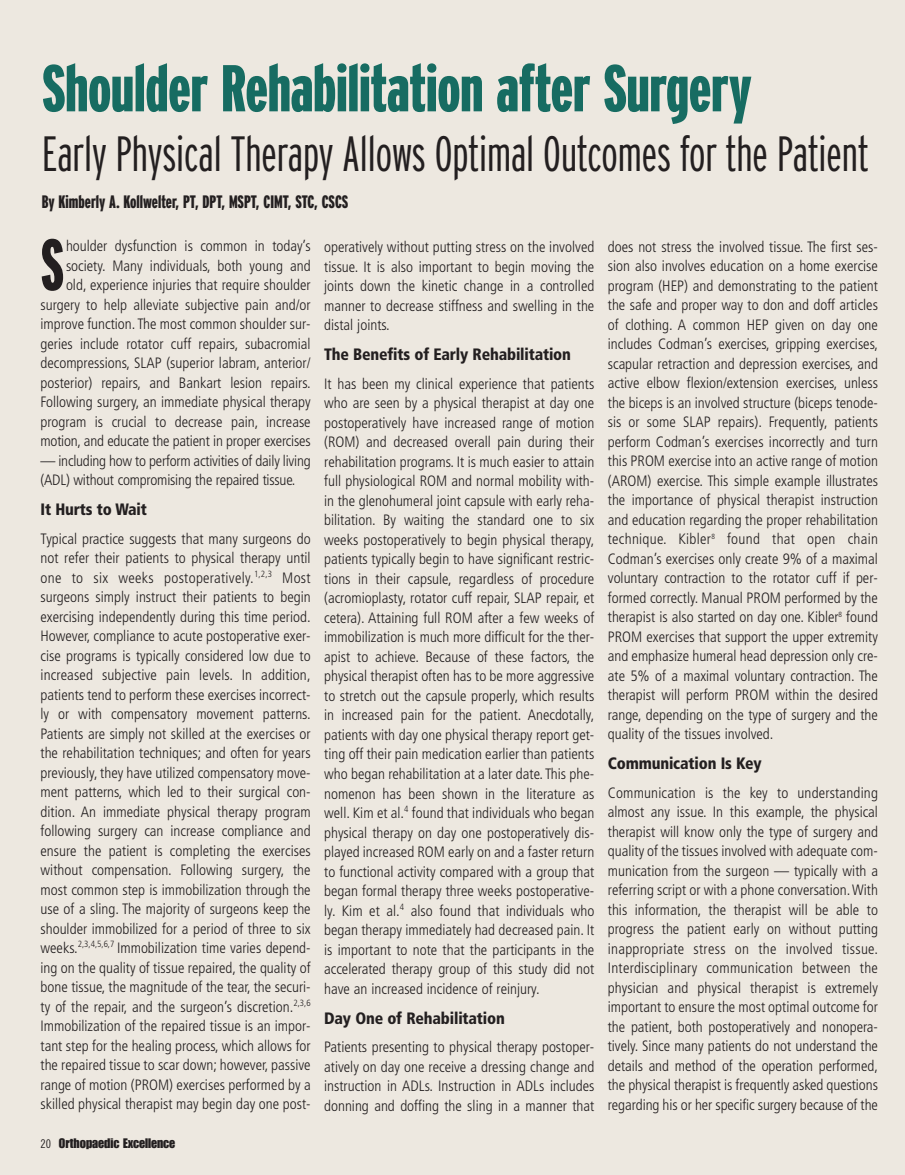
<style>
.page{position:relative;width:905px;height:1175px;background:#fff}
.page>*{position:absolute;margin:0;border:0;box-sizing:border-box;transform-origin:0 0}
.t1{font:900 extra-condensed 72.3px "Interstate";color:#231f20;scale:.9 1}
.t2{font:900 extra-condensed 66px "Interstate";letter-spacing:-.01em;color:#176c62}
.t3{font:300 extra-condensed 49.5px "Interstate";letter-spacing:-.015em;color:#231f20}
.t4{font:900 extra-condensed 18px "Interstate";color:#231f20}
.t5{font:900 condensed 16.5px "Frutiger LT Std";letter-spacing:-.01em;color:#231f20;scale:.96 1}
.t6{font:300 condensed 15px/19.5px "Frutiger LT Std";color:#231f20;text-align:justify}
.t7{font:13.5px "Impact LT Std";color:#231f20}
.s1{font-family:"Trade Gothic Cond Eighteen";font-size:12px}
</style>
<div class="page">
<div style="left:0;top:0;width:904px;height:1174px;background:#ede8e0"></div>
<h2 class="t2" style="left:42px;top:64px;width:711px">Shoulder Rehabilitation after Surgery</h2>
<h3 class="t3" style="left:42px;top:135px;width:828px">Early Physical Therapy Allows Optimal Outcomes for the Patient</h3>
<p class="t4" style="left:42px;top:195px;width:308px">By Kimberly A. Kollwelter, PT, DPT, MSPT, CIMT, STC, CSCS</p>
<h1 class="t1" style="left:41px;top:238px;width:27px">S</h1>
<p class="t6" style="left:40px;top:237px;width:272px;text-align:right">houlder dysfunction is common in today’s society. Many individuals, both young and<br>old, experience injuries that require shoulder surgery to help alleviate subjective pain and/or improve function. The most common shoulder sur&shy;geries include rotator cuff repairs, subacromial decompressions, SLAP (superior labram, anterior/ posterior) repairs, and Bankart lesion repairs.<br>Following surgery, an immediate physical therapy program is crucial to decrease pain, increase motion, and educate the patient in proper exercises</p>
<p class="t6" style="left:40px;top:451px;width:272px">— including how to perform activities of daily living (ADL) without compromising the repaired tissue.</p>
<p class="t5" style="left:40px;top:501px;width:112px">It Hurts to Wait</p>
<p class="t6" style="left:40px;top:529px;width:272px">Typical practice suggests that many surgeons do not refer their patients to physical therapy until one to six weeks postoperatively.<sup>1,2,3</sup> Most surgeons simply instruct their patients to begin exercising independently during this time period.<br>However, compliance to acute postoperative exer&shy;cise programs is typically considered low due to increased subjective pain levels. In addition, patients tend to perform these exercises incorrect&shy;ly or with compensatory movement patterns.<br>Patients are simply not skilled at the exercises or the rehabilitation techniques; and often for years previously, they have utilized compensatory move&shy;ment patterns, which led to their surgical con&shy;dition. An immediate physical therapy program following surgery can increase compliance and ensure the patient is completing the exercises without compensation. Following surgery, the most common step is immobilization through the use of a sling. The majority of surgeons keep the shoulder immobilized for a period of three to six weeks.<sup>2,3,4,5,6,7</sup> Immobilization time varies depend&shy;ing on the quality of tissue repaired, the quality of bone tissue, the magnitude of the tear, the securi&shy;ty of the repair, and the surgeon’s discretion.<sup>2,3,6<br></sup>Immobilization of the repaired tissue is an impor&shy;tant step for the healing process, which allows for the repaired tissue to scar down; however, passive range of motion (PROM) exercises performed by a skilled physical therapist may begin day one post-</p>
<p class="t7" style="left:40px;top:1138px;width:136px"><span class="s1">20</span> Orthopaedic Excellence</p>
<p class="t6" style="left:324px;top:238px;width:272px">operatively without putting stress on the involved tissue. It is also important to begin moving the joints down the kinetic change in a controlled manner to decrease stiffness and swelling in the distal joints.</p>
<p class="t5" style="left:324px;top:346px;width:259px">The Benefits of Early Rehabilitation</p>
<p class="t6" style="left:324px;top:375px;width:272px">It has been my clinical experience that patients who are seen by a physical therapist at day one postoperatively have increased range of motion (ROM) and decreased overall pain during their rehabilitation programs. It is much easier to attain full physiological ROM and normal mobility with&shy;in the glenohumeral joint capsule with early reha&shy;bilitation. By waiting the standard one to six weeks postoperatively to begin physical therapy, patients typically begin to have significant restric&shy;tions in their capsule, regardless of procedure (acromioplasty, rotator cuff repair, SLAP repair, et cetera). Attaining full ROM after a few weeks of immobilization is much more difficult for the ther&shy;apist to achieve. Because of these factors, the physical therapist often has to be more aggressive to stretch out the capsule properly, which results in increased pain for the patient. Anecdotally, patients with day one physical therapy report get&shy;ting off their pain medication earlier than patients who began rehabilitation at a later date. This phe&shy;nomenon has been shown in the literature as well. Kim et al.<sup>4</sup> found that individuals who began physical therapy on day one postoperatively dis&shy;played increased ROM early on and a faster return to functional activity compared with a group that began formal therapy three weeks postoperative&shy;ly. Kim et al.<sup>4</sup> also found that individuals who began therapy immediately had decreased pain. It is important to note that the participants in the accelerated therapy group of this study did not have an increased incidence of reinjury.</p>
<p class="t5" style="left:324px;top:1009px;width:190px">Day One of Rehabilitation</p>
<p class="t6" style="left:324px;top:1038px;width:272px">Patients presenting to physical therapy postoper&shy;atively on day one receive a dressing change and instruction in ADLs. Instruction in ADLs includes donning and doffing the sling in a manner that</p>
<p class="t6" style="left:607px;top:237px;width:272px">does not stress the involved tissue. The first ses&shy;sion also involves education on a home exercise program (HEP) and demonstrating to the patient the safe and proper way to don and doff articles of clothing. A common HEP given on day one includes Codman’s exercises, gripping exercises, scapular retraction and depression exercises, and active elbow flexion/extension exercises, unless the biceps is an involved structure (biceps tenode&shy;sis or some SLAP repairs). Frequently, patients perform Codman’s exercises incorrectly and turn this PROM exercise into an active range of motion (AROM) exercise. This simple example illustrates the importance of physical therapist instruction and education regarding the proper rehabilitation technique. Kibler<sup>8</sup> found that open chain Codman’s exercises only create 9% of a maximal voluntary contraction to the rotator cuff if per&shy;formed correctly. Manual PROM performed by the therapist is also started on day one. Kibler<sup>8</sup> found PROM exercises that support the upper extremity and emphasize humeral head depression only cre&shy;ate 5% of a maximal voluntary contraction. The therapist will perform PROM within the desired range, depending on the type of surgery and the quality of the tissues involved.</p>
<p class="t5" style="left:608px;top:755px;width:162px">Communication Is Key</p>
<p class="t6" style="left:608px;top:783px;width:272px">Communication is the key to understanding almost any issue. In this example, the physical therapist will know only the type of surgery and quality of the tissues involved with adequate com&shy;munication from the surgeon — typically with a referring script or with a phone conversation.With this information, the therapist will be able to progress the patient early on without putting inappropriate stress on the involved tissue.<br>Interdisciplinary communication between the physician and physical therapist is extremely important to ensure the most optimal outcome for the patient, both postoperatively and nonopera&shy;tively. Since many patients do not understand the details and method of the operation performed, the physical therapist is frequently asked questions regarding his or her specific surgery because of the</p>
</div>
